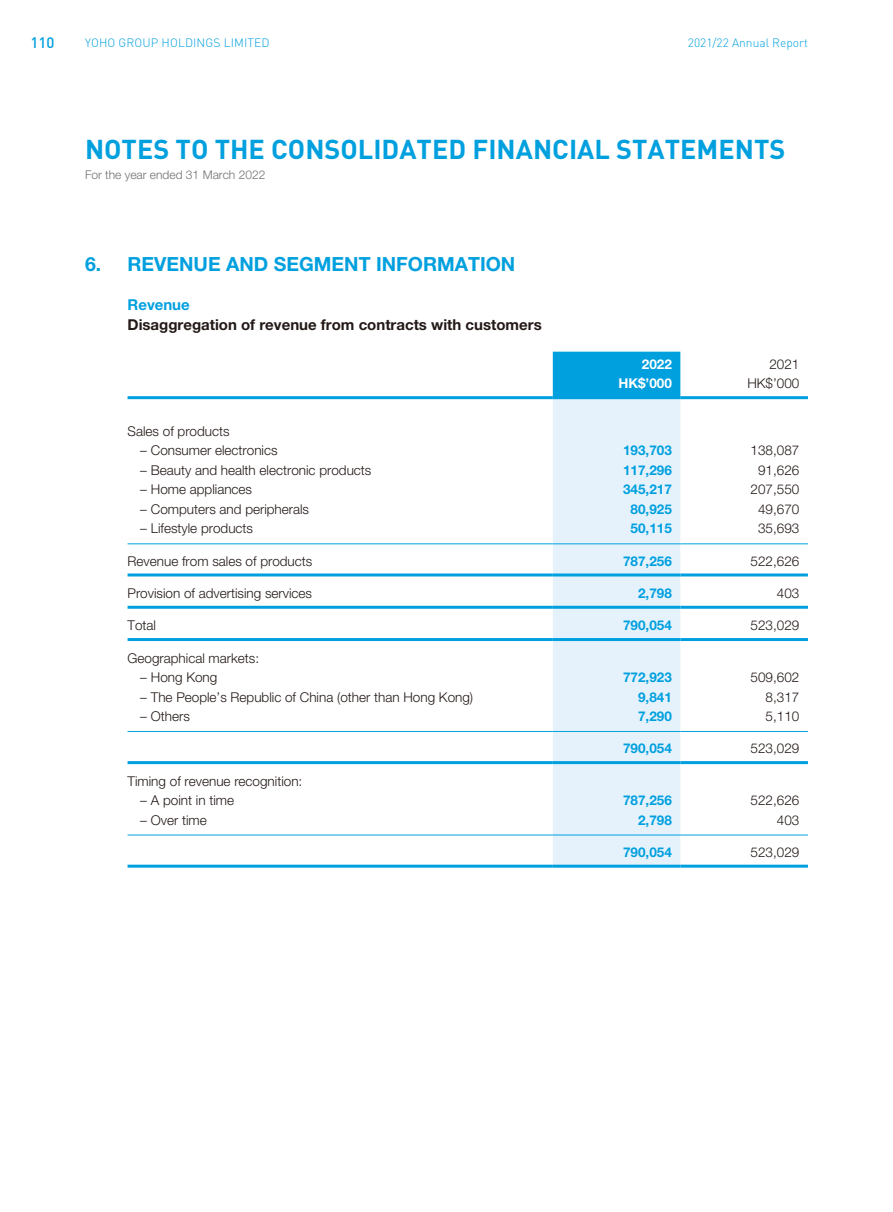
<style>
.page{position:relative;width:893px;height:1212px;background:#fff}
.page>*{position:absolute;margin:0;border:0;box-sizing:border-box;transform-origin:0 0}
.t1{font:700 27px "DIN";color:#00a0df}
.t2{font:700 19.5px "Helvetica Neue LT Std";color:#00a0df}
.t3{font:700 15px "Helvetica Neue LT Std";color:#231916}
.t4{font:700 15px "Helvetica Neue LT Std";color:#00a0df}
.t5{font:500 15px "DIN Pro";color:#00a0df}
.t6{font:300 13.5px "Helvetica Neue LT Std";color:#231916}
.t7{font:700 13.5px "Helvetica Neue LT Std";color:#00a0df}
.t8{font:700 13.5px "Helvetica Neue LT Std";color:#fff}
.t9{font:300 12px "DIN Pro";letter-spacing:.01em;color:#00a0df}
.t10{font:300 12px "Helvetica Neue LT Std";color:#717171}
</style>
<div class="page">
<div style="left:553px;top:352px;width:127px;height:44px;background:#00a0df"></div>
<div style="left:553px;top:399px;width:127px;height:466px;background:#e6f2fb"></div>
<hr style="left:128px;top:396px;width:425px;height:3px;background:#00a0df">
<hr style="left:553px;top:396px;width:127px;height:3px;background:#00a0df">
<hr style="left:680px;top:396px;width:128px;height:3px;background:#00a0df">
<hr style="left:128px;top:543px;width:425px;height:1px;background:#00a0df">
<hr style="left:553px;top:543px;width:127px;height:1px;background:#00a0df">
<hr style="left:680px;top:543px;width:128px;height:1px;background:#00a0df">
<hr style="left:128px;top:573px;width:425px;height:3px;background:#00a0df">
<hr style="left:553px;top:573px;width:127px;height:3px;background:#00a0df">
<hr style="left:680px;top:573px;width:128px;height:3px;background:#00a0df">
<hr style="left:128px;top:606px;width:425px;height:3px;background:#00a0df">
<hr style="left:553px;top:606px;width:127px;height:3px;background:#00a0df">
<hr style="left:680px;top:606px;width:128px;height:3px;background:#00a0df">
<hr style="left:128px;top:638px;width:425px;height:3px;background:#00a0df">
<hr style="left:553px;top:638px;width:127px;height:3px;background:#00a0df">
<hr style="left:680px;top:638px;width:128px;height:3px;background:#00a0df">
<hr style="left:128px;top:731px;width:425px;height:1px;background:#00a0df">
<hr style="left:553px;top:731px;width:127px;height:1px;background:#00a0df">
<hr style="left:680px;top:731px;width:128px;height:1px;background:#00a0df">
<hr style="left:128px;top:761px;width:425px;height:3px;background:#00a0df">
<hr style="left:553px;top:761px;width:127px;height:3px;background:#00a0df">
<hr style="left:680px;top:761px;width:128px;height:3px;background:#00a0df">
<hr style="left:128px;top:835px;width:425px;height:1px;background:#00a0df">
<hr style="left:553px;top:835px;width:127px;height:1px;background:#00a0df">
<hr style="left:680px;top:835px;width:128px;height:1px;background:#00a0df">
<hr style="left:128px;top:865px;width:425px;height:3px;background:#00a0df">
<hr style="left:553px;top:865px;width:127px;height:3px;background:#00a0df">
<hr style="left:680px;top:865px;width:128px;height:3px;background:#00a0df">
<p class="t5" style="left:31px;top:37px;width:25px">110</p>
<p class="t9" style="left:85px;top:38px;width:186px">YOHO GROUP HOLDINGS LIMITED</p>
<p class="t9" style="left:688px;top:38px;width:122px">2021/22 Annual Report</p>
<h1 class="t1" style="left:85px;top:140px;width:702px">NOTES TO THE CONSOLIDATED FINANCIAL STATEMENTS</h1>
<p class="t10" style="left:85px;top:170px;width:182px">For the year ended 31 March 2022</p>
<h2 class="t2" style="left:85px;top:257px;width:432px">6. REVENUE AND SEGMENT INFORMATION</h2>
<p class="t4" style="left:128px;top:300px;width:64px">Revenue</p>
<p class="t3" style="left:128px;top:319px;width:416px">Disaggregation of revenue from contracts with customers</p>
<p class="t8" style="left:642px;top:359px;width:32px">2022</p>
<p class="t6" style="left:769px;top:359px;width:32px">2021</p>
<p class="t8" style="left:618px;top:379px;width:55px">HK$’000</p>
<p class="t6" style="left:747px;top:379px;width:54px">HK$’000</p>
<p class="t6" style="left:128px;top:426px;width:104px">Sales of products</p>
<p class="t6" style="left:140px;top:446px;width:139px">– Consumer electronics</p>
<p class="t7" style="left:623px;top:446px;width:50px">193,703</p>
<p class="t6" style="left:751px;top:446px;width:50px">138,087</p>
<p class="t6" style="left:140px;top:465px;width:233px">– Beauty and health electronic products</p>
<p class="t7" style="left:623px;top:465px;width:50px">117,296</p>
<p class="t6" style="left:758px;top:465px;width:43px">91,626</p>
<p class="t6" style="left:140px;top:485px;width:113px">– Home appliances</p>
<p class="t7" style="left:623px;top:485px;width:50px">345,217</p>
<p class="t6" style="left:751px;top:485px;width:50px">207,550</p>
<p class="t6" style="left:140px;top:504px;width:170px">– Computers and peripherals</p>
<p class="t7" style="left:631px;top:504px;width:43px">80,925</p>
<p class="t6" style="left:758px;top:504px;width:43px">49,670</p>
<p class="t6" style="left:140px;top:524px;width:114px">– Lifestyle products</p>
<p class="t7" style="left:631px;top:524px;width:43px">50,115</p>
<p class="t6" style="left:758px;top:524px;width:43px">35,693</p>
<p class="t6" style="left:128px;top:556px;width:186px">Revenue from sales of products</p>
<p class="t7" style="left:623px;top:556px;width:50px">787,256</p>
<p class="t6" style="left:751px;top:556px;width:50px">522,626</p>
<p class="t6" style="left:128px;top:588px;width:186px">Provision of advertising services</p>
<p class="t7" style="left:638px;top:588px;width:35px">2,798</p>
<p class="t6" style="left:777px;top:588px;width:24px">403</p>
<p class="t6" style="left:128px;top:621px;width:30px">Total</p>
<p class="t7" style="left:623px;top:621px;width:50px">790,054</p>
<p class="t6" style="left:751px;top:621px;width:50px">523,029</p>
<p class="t6" style="left:128px;top:653px;width:133px">Geographical markets:</p>
<p class="t6" style="left:140px;top:672px;width:79px">– Hong Kong</p>
<p class="t7" style="left:623px;top:672px;width:50px">772,923</p>
<p class="t6" style="left:751px;top:672px;width:50px">509,602</p>
<p class="t6" style="left:140px;top:692px;width:334px">– The People’s Republic of China (other than Hong Kong)</p>
<p class="t7" style="left:638px;top:692px;width:35px">9,841</p>
<p class="t6" style="left:766px;top:692px;width:35px">8,317</p>
<p class="t6" style="left:140px;top:711px;width:51px">– Others</p>
<p class="t7" style="left:638px;top:711px;width:35px">7,290</p>
<p class="t6" style="left:766px;top:711px;width:35px">5,110</p>
<p class="t7" style="left:623px;top:744px;width:50px">790,054</p>
<p class="t6" style="left:751px;top:744px;width:50px">523,029</p>
<p class="t6" style="left:128px;top:776px;width:176px">Timing of revenue recognition:</p>
<p class="t6" style="left:140px;top:795px;width:95px">– A point in time</p>
<p class="t7" style="left:623px;top:795px;width:50px">787,256</p>
<p class="t6" style="left:751px;top:795px;width:50px">522,626</p>
<p class="t6" style="left:140px;top:815px;width:68px">– Over time</p>
<p class="t7" style="left:638px;top:815px;width:35px">2,798</p>
<p class="t6" style="left:777px;top:815px;width:24px">403</p>
<p class="t7" style="left:623px;top:847px;width:50px">790,054</p>
<p class="t6" style="left:751px;top:847px;width:50px">523,029</p>
</div>
